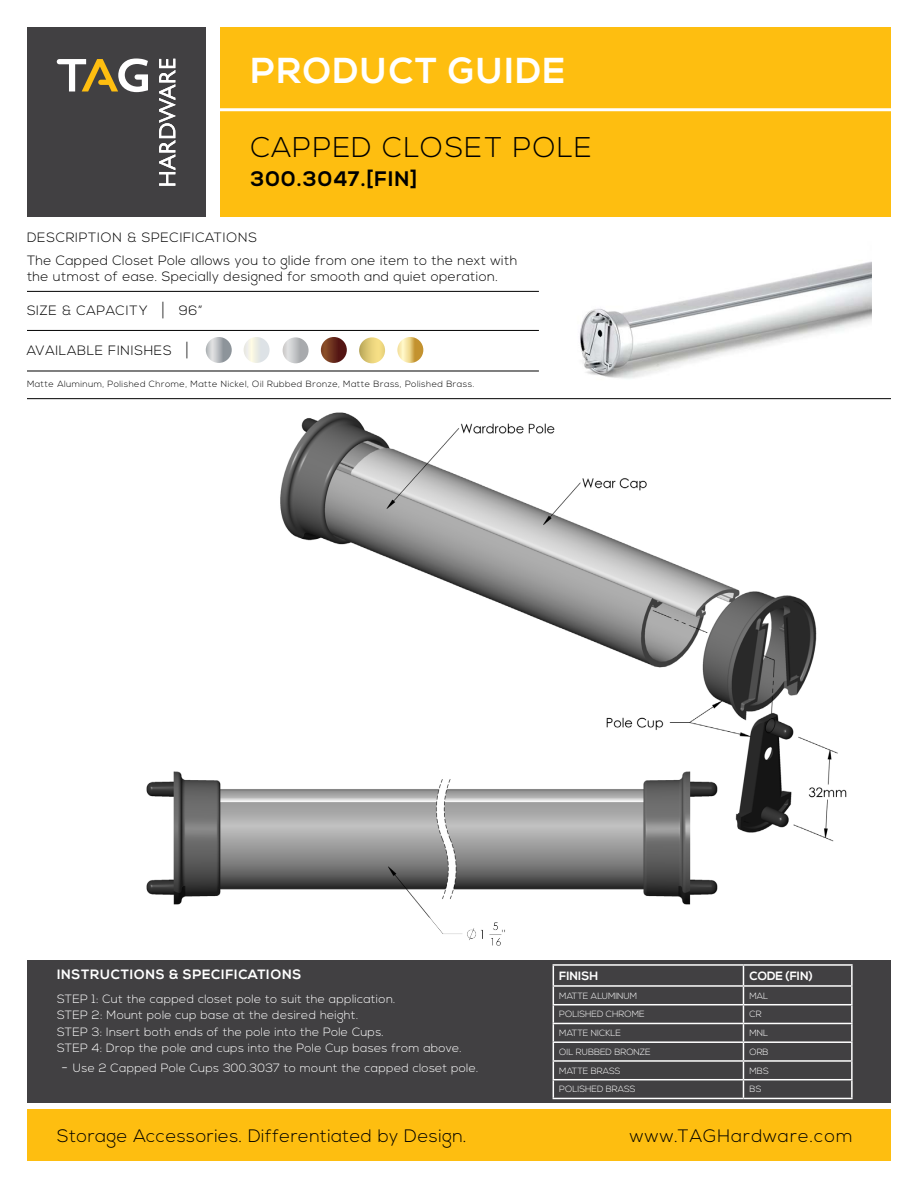
<style>
.page{position:relative;width:918px;height:1188px;background:#fff}
.page>*{position:absolute;margin:0;border:0;box-sizing:border-box;transform-origin:0 0}
.t1{font:700 36px "Nexa";letter-spacing:.05em;color:#fff}
.t2{font:300 28.5px "Nexa";letter-spacing:.05em;color:#000}
.t3{font:700 21px "Nexa";letter-spacing:.05em;color:#000}
.t4{font:300 18px "Nexa";letter-spacing:.025em;color:#000}
.t5{font:300 18px "Nexa";letter-spacing:.06em;color:#000}
.t6{font:300 13.5px/23.2px "Nexa";letter-spacing:.025em;color:#000}
.t7{font:300 13.5px "Nexa";letter-spacing:.05em;color:#000}
.t8{font:700 13.5px "Nexa";letter-spacing:.05em;color:#fff}
.t9{font:300 12px/16.5px "Nexa";letter-spacing:.025em;color:#fff}
.t10{font:700 12px "Nexa";color:#fff}
.t11{font:300 9px "Nexa";color:#fff}
.t12{font:300 9px "Nexa";letter-spacing:.05em;color:#000}
.s1{font-size:20.25px}
.s2{font-size:13.5px}
</style>
<div class="page">
<div style="left:27px;top:960px;width:864px;height:143px;background:#414042"></div>
<div style="left:27px;top:1109px;width:864px;height:52px;background:#febe10"></div>
<div style="left:27px;top:27px;width:179px;height:189px;background:#414042"></div>
<div style="left:221px;top:27px;width:670px;height:189px;background:#febe10"></div>
<hr style="left:27px;top:330px;width:512px;height:1px;background:#000">
<hr style="left:27px;top:291px;width:512px;height:1px;background:#000">
<hr style="left:27px;top:371px;width:512px;height:1px;background:#000">
<hr style="left:27px;top:398px;width:864px;height:1px;background:#000">
<div style="left:244px;top:337px;width:26px;height:26px;background:linear-gradient(to right,#faf7e5,#dce2e7);border-radius:13px"></div>
<svg style="left:283px;top:337px;width:26px;height:26px"></svg>
<svg style="left:206px;top:337px;width:26px;height:26px"></svg>
<svg style="left:321px;top:337px;width:26px;height:26px"></svg>
<img style="left:146px;top:412px;width:701px;height:534px">
<img style="left:580px;top:261px;width:291px;height:118px">
<svg style="left:159px;top:59px;width:16px;height:127px"></svg>
<svg style="left:57px;top:59px;width:91px;height:33px"></svg>
<hr style="left:213px;top:108px;width:679px;height:3px;background:#fff">
<svg style="left:397px;top:337px;width:26px;height:26px"></svg>
<svg style="left:359px;top:337px;width:26px;height:26px"></svg>
<hr style="left:553px;top:964px;width:190px;height:2px;background:#fff">
<hr style="left:743px;top:964px;width:110px;height:2px;background:#fff">
<hr style="left:553px;top:985px;width:190px;height:2px;background:#fff">
<hr style="left:743px;top:985px;width:110px;height:2px;background:#fff">
<hr style="left:553px;top:1004px;width:190px;height:1px;background:#fff">
<hr style="left:743px;top:1004px;width:110px;height:1px;background:#fff">
<hr style="left:553px;top:1023px;width:190px;height:1px;background:#fff">
<hr style="left:743px;top:1023px;width:110px;height:1px;background:#fff">
<hr style="left:553px;top:1041px;width:190px;height:2px;background:#fff">
<hr style="left:743px;top:1041px;width:110px;height:2px;background:#fff">
<hr style="left:553px;top:1060px;width:190px;height:2px;background:#fff">
<hr style="left:743px;top:1060px;width:110px;height:2px;background:#fff">
<hr style="left:553px;top:1079px;width:190px;height:1px;background:#fff">
<svg style="left:553px;top:966px;width:1px;height:132px"></svg>
<hr style="left:743px;top:1079px;width:110px;height:1px;background:#fff">
<svg style="left:743px;top:966px;width:1px;height:132px"></svg>
<svg style="left:851px;top:966px;width:2px;height:132px"></svg>
<hr style="left:553px;top:1098px;width:190px;height:1px;background:#fff">
<hr style="left:743px;top:1098px;width:110px;height:1px;background:#fff">
<h1 class="t1" style="left:251px;top:49px;width:316px">PRODUCT GUIDE</h1>
<h2 class="t2" style="left:251px;top:131px;width:342px">CAPPED CLOSET POLE</h2>
<h3 class="t3" style="left:251px;top:166px;width:168px">300.3047.[FIN]</h3>
<p class="t6" style="left:27px;top:226px;width:492px">DESCRIPTION &amp; SPECIFICATIONS<br>The Capped Closet Pole allows you to glide from one item to the next with</p>
<p class="t6" style="left:27px;top:266px;width:472px">the utmost of ease. Specially designed for smooth and quiet operation.</p>
<p class="t7" style="left:27px;top:302px;width:177px">SIZE &amp; CAPACITY <span class="s1">|</span> 96”</p>
<p class="t7" style="left:27px;top:343px;width:163px">AVAILABLE FINISHES <span class="s1">|</span></p>
<p class="t12" style="left:27px;top:379px;width:449px">Matte Aluminum, Polished Chrome, Matte Nickel, Oil Rubbed Bronze, Matte Brass, Polished Brass.</p>
<p class="t8" style="left:57px;top:967px;width:246px">INSTRUCTIONS &amp; SPECIFICATIONS</p>
<p class="t9" style="left:57px;top:991px;width:406px">STEP 1: Cut the capped closet pole to suit the application.<br>STEP 2: Mount pole cup base at the desired height.<br>STEP 3: Insert both ends of the pole into the Pole Cups.<br>STEP 4: Drop the pole and cups into the Pole Cup bases from above.</p>
<p class="t9" style="left:61px;top:1060px;width:419px"><span class="s2">-</span> Use 2 Capped Pole Cups 300.3037 to mount the capped closet pole.</p>
<p class="t10" style="left:559px;top:969px;width:40px">FINISH</p>
<p class="t10" style="left:749px;top:969px;width:65px">CODE (FIN)</p>
<p class="t11" style="left:559px;top:990px;width:79px">MATTE ALUMINUM</p>
<p class="t11" style="left:749px;top:990px;width:20px">MAL</p>
<p class="t11" style="left:559px;top:1009px;width:87px">POLISHED CHROME</p>
<p class="t11" style="left:749px;top:1009px;width:14px">CR</p>
<p class="t11" style="left:559px;top:1028px;width:63px">MATTE NICKLE</p>
<p class="t11" style="left:749px;top:1028px;width:20px">MNL</p>
<p class="t11" style="left:559px;top:1047px;width:93px">OIL RUBBED BRONZE</p>
<p class="t11" style="left:749px;top:1047px;width:21px">ORB</p>
<p class="t11" style="left:559px;top:1065px;width:63px">MATTE BRASS</p>
<p class="t11" style="left:749px;top:1065px;width:21px">MBS</p>
<p class="t11" style="left:559px;top:1084px;width:78px">POLISHED BRASS</p>
<p class="t11" style="left:749px;top:1084px;width:13px">BS</p>
<h3 class="t4" style="left:57px;top:1125px;width:411px">Storage Accessories. Differentiated by Design.</h3>
<h3 class="t5" style="left:630px;top:1125px;width:224px">www.TAGHardware.com</h3>
</div>
